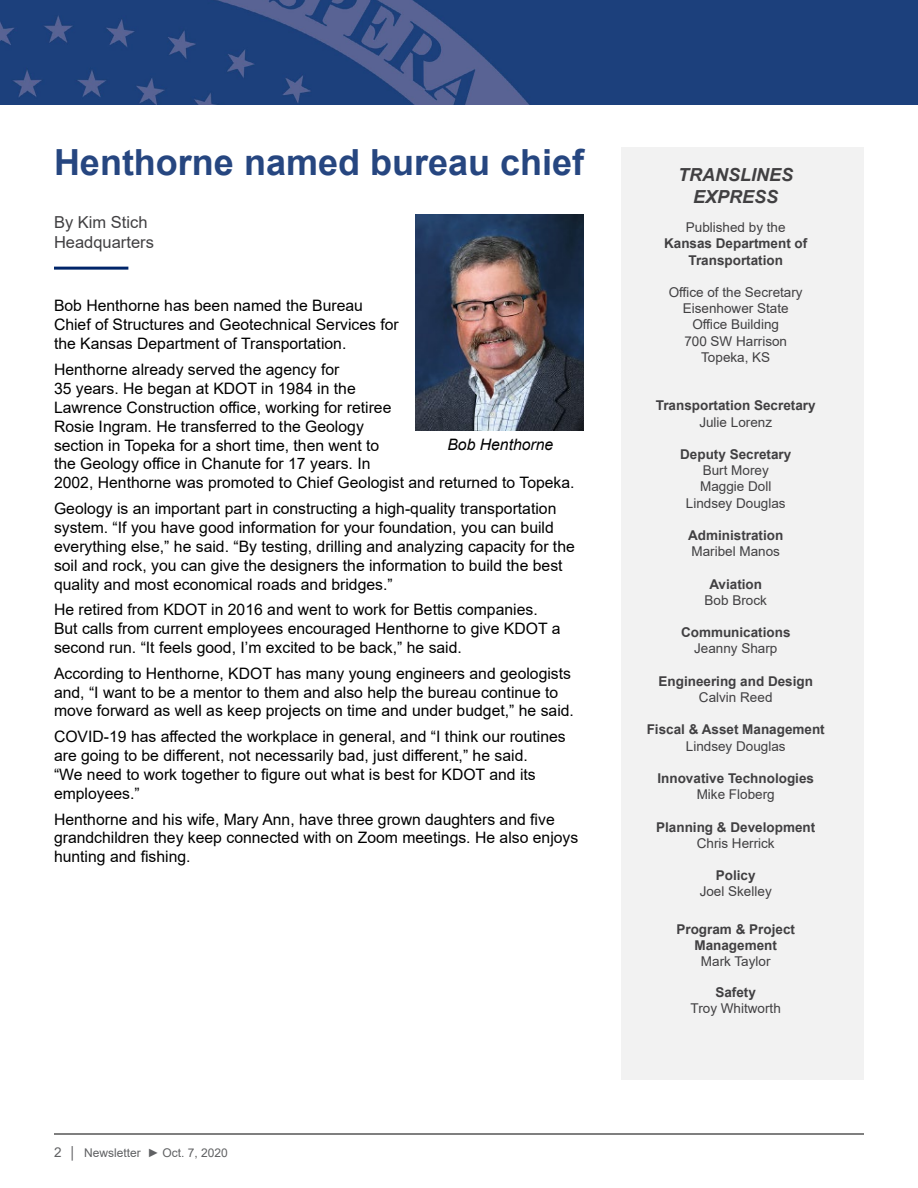
<style>
.page{position:relative;width:918px;height:1188px;background:#fff}
.page>*{position:absolute;margin:0;border:0;box-sizing:border-box;transform-origin:0 0}
.t1{font:700 36px "Arial";color:#264680}
.t2{font:italic 700 18px/21.6px "Arial";color:#414042;text-align:center}
.t3{font:16.5px/19.8px "Arial";color:#414042}
.t4{font:15.75px/18.9px "Arial";color:#000}
.t5{font:italic 15.75px "Arial";color:#000}
.t6{font:13.5px/16.2px "Arial";color:#414042;text-align:center}
.t7{font:700 13.5px/16.2px "Arial";color:#414042;text-align:center}
.t8{font:12px "Arial";color:#606163}
.s1{font-size:13.5px}
</style>
<div class="page">
<hr style="left:54px;top:1134px;width:810px;height:1px;background:#000">
<img style="left:0;top:0;width:710px;height:105px">
<div style="left:710px;top:0;width:208px;height:105px;background:#1c407c"></div>
<div style="left:621px;top:147px;width:243px;height:933px;background:#f2f2f2"></div>
<img style="left:415px;top:215px;width:169px;height:215px">
<hr style="left:54px;top:267px;width:74px;height:3px;background:#002569">
<h1 class="t1" style="left:54px;top:137px;width:532px">Henthorne named bureau chief</h1>
<p class="t3" style="left:54px;top:212px;width:101px">By Kim Stich<br>Headquarters</p>
<p class="t4" style="left:54px;top:296px;width:346px">Bob Henthorne has been named the Bureau<br>Chief of Structures and Geotechnical Services for the Kansas Department of Transportation.</p>
<p class="t4" style="left:54px;top:360px;width:522px">Henthorne already served the agency for<br>35 years. He began at KDOT in 1984 in the<br>Lawrence Construction office, working for retiree<br>Rosie Ingram. He transferred to the Geology<br>section in Topeka for a short time, then went to<br>the Geology office in Chanute for 17 years. In<br>2002, Henthorne was promoted to Chief Geologist and returned to Topeka.</p>
<p class="t4" style="left:54px;top:499px;width:522px">Geology is an important part in constructing a high-quality transportation system. “If you have good information for your foundation, you can build everything else,” he said. “By testing, drilling and analyzing capacity for the soil and rock, you can give the designers the information to build the best quality and most economical roads and bridges.”</p>
<p class="t4" style="left:54px;top:600px;width:508px">He retired from KDOT in 2016 and went to work for Bettis companies.<br>But calls from current employees encouraged Henthorne to give KDOT a second run. “It feels good, I’m excited to be back,” he said.</p>
<p class="t4" style="left:54px;top:664px;width:521px">According to Henthorne, KDOT has many young engineers and geologists and, “I want to be a mentor to them and also help the bureau continue to move forward as well as keep projects on time and under budget,” he said.</p>
<p class="t4" style="left:54px;top:727px;width:513px">COVID-19 has affected the workplace in general, and “I think our routines are going to be different, not necessarily bad, just different,” he said.<br>“We need to work together to figure out what is best for KDOT and its employees.”</p>
<p class="t4" style="left:54px;top:809px;width:526px">Henthorne and his wife, Mary Ann, have three grown daughters and five grandchildren they keep connected with on Zoom meetings. He also enjoys hunting and fishing.</p>
<p class="t5" style="left:447px;top:434px;width:107px">Bob Henthorne</p>
<p class="t8" style="left:54px;top:1144px;width:175px"><span class="s1">2</span> │ Newsletter ► Oct. 7, 2020</p>
<p class="t2" style="left:678px;top:164px;width:117px">TRANSLINES<br>EXPRESS</p>
<p class="t6" style="left:686px;top:219px;width:101px">Published by the</p>
<p class="t7" style="left:664px;top:236px;width:145px">Kansas Department of<br>Transportation</p>
<p class="t6" style="left:669px;top:284px;width:135px">Office of the Secretary<br>Eisenhower State<br>Office Building<br>700 SW Harrison<br>Topeka, KS</p>
<p class="t7" style="left:656px;top:398px;width:161px">Transportation Secretary</p>
<p class="t6" style="left:699px;top:414px;width:74px">Julie Lorenz</p>
<p class="t7" style="left:680px;top:446px;width:113px">Deputy Secretary</p>
<p class="t6" style="left:686px;top:462px;width:101px">Burt Morey<br>Maggie Doll<br>Lindsey Douglas</p>
<p class="t7" style="left:688px;top:527px;width:97px">Administration</p>
<p class="t6" style="left:691px;top:543px;width:90px">Maribel Manos</p>
<p class="t7" style="left:709px;top:576px;width:54px">Aviation</p>
<p class="t6" style="left:705px;top:592px;width:64px">Bob Brock</p>
<p class="t7" style="left:681px;top:625px;width:111px">Communications</p>
<p class="t6" style="left:694px;top:640px;width:85px">Jeanny Sharp</p>
<p class="t7" style="left:659px;top:673px;width:156px">Engineering and Design</p>
<p class="t6" style="left:699px;top:689px;width:75px">Calvin Reed</p>
<p class="t7" style="left:647px;top:722px;width:180px">Fiscal &amp; Asset Management</p>
<p class="t6" style="left:686px;top:738px;width:101px">Lindsey Douglas</p>
<p class="t7" style="left:657px;top:770px;width:158px">Innovative Technologies</p>
<p class="t6" style="left:697px;top:786px;width:80px">Mike Floberg</p>
<p class="t7" style="left:656px;top:819px;width:161px">Planning &amp; Development</p>
<p class="t6" style="left:697px;top:835px;width:79px">Chris Herrick</p>
<p class="t7" style="left:716px;top:868px;width:41px">Policy</p>
<p class="t6" style="left:700px;top:883px;width:74px">Joel Skelley</p>
<p class="t7" style="left:676px;top:921px;width:120px">Program &amp; Project<br>Management</p>
<p class="t6" style="left:701px;top:953px;width:71px">Mark Taylor</p>
<p class="t7" style="left:715px;top:984px;width:42px">Safety</p>
<p class="t6" style="left:691px;top:1000px;width:92px">Troy Whitworth</p>
</div>
